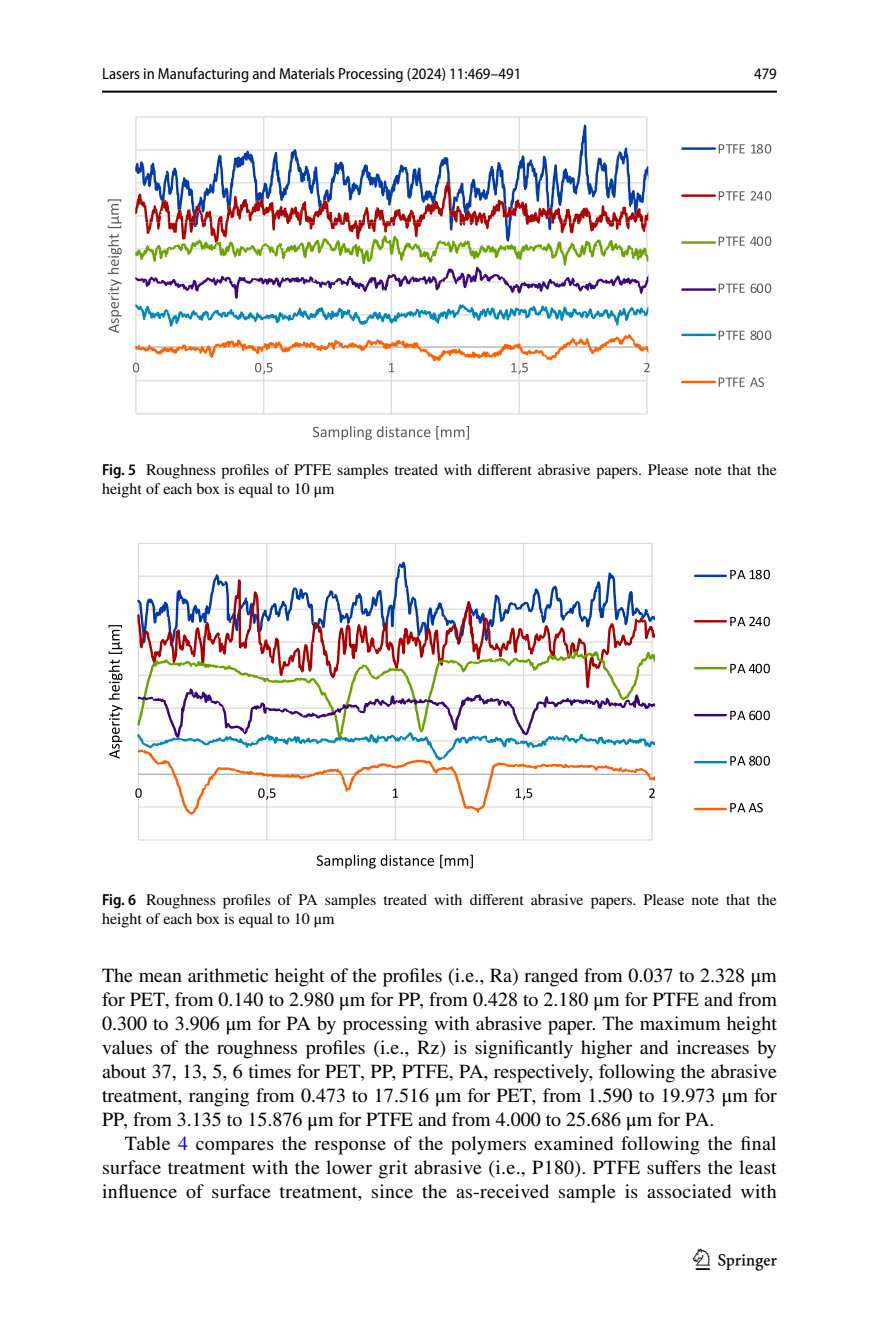
<style>
.page{position:relative;width:879px;height:1333px;background:#fff}
.page>*{position:absolute;margin:0;border:0;box-sizing:border-box;transform-origin:0 0}
.t1{font:30px "Springnew Regular 3";color:#000}
.t2{font:20px/24px "STIX";color:#000;text-align:justify}
.t3{font:16px/19px "STIX";color:#000}
.t4{font:semi-condensed 16px "Myriad Pro";color:#000}
.s1{font-family:"Myriad Pro";font-weight:600;font-stretch:semi-condensed}
.s2{color:#00f}
</style>
<div class="page">
<hr style="left:102px;top:91px;width:675px;height:2px;background:#000">
<svg style="left:136px;top:387px;width:512px;height:28px"></svg>
<svg style="left:135px;top:117px;width:512px;height:297px"></svg>
<svg style="left:313px;top:426px;width:156px;height:14px"></svg>
<svg style="left:108px;top:124px;width:663px;height:263px"></svg>
<hr style="left:138px;top:839px;width:514px;height:1px;background:#d9d9d9">
<hr style="left:138px;top:543px;width:1px;height:297px;background:#d9d9d9">
<hr style="left:266px;top:543px;width:1px;height:297px;background:#d9d9d9">
<hr style="left:395px;top:543px;width:1px;height:297px;background:#d9d9d9">
<hr style="left:523px;top:543px;width:1px;height:297px;background:#d9d9d9">
<hr style="left:651px;top:543px;width:1px;height:297px;background:#d9d9d9">
<svg style="left:139px;top:542px;width:514px;height:37px"></svg>
<svg style="left:137px;top:579px;width:517px;height:54px"></svg>
<svg style="left:139px;top:633px;width:515px;height:55px"></svg>
<svg style="left:137px;top:688px;width:517px;height:52px"></svg>
<svg style="left:137px;top:740px;width:517px;height:98px"></svg>
<svg style="left:135px;top:788px;width:7px;height:9px"></svg>
<svg style="left:258px;top:788px;width:17px;height:11px"></svg>
<svg style="left:393px;top:788px;width:5px;height:9px"></svg>
<svg style="left:516px;top:788px;width:16px;height:11px"></svg>
<svg style="left:649px;top:788px;width:6px;height:9px"></svg>
<svg style="left:109px;top:625px;width:13px;height:133px"></svg>
<svg style="left:317px;top:854px;width:117px;height:14px"></svg>
<svg style="left:440px;top:854px;width:33px;height:14px"></svg>
<hr style="left:695px;top:574px;width:31px;height:3px;background:#003aa6">
<svg style="left:730px;top:570px;width:40px;height:9px"></svg>
<hr style="left:695px;top:620px;width:31px;height:2px;background:#ac0000">
<svg style="left:730px;top:616px;width:40px;height:10px"></svg>
<hr style="left:695px;top:667px;width:31px;height:2px;background:#69a300">
<svg style="left:730px;top:663px;width:40px;height:10px"></svg>
<hr style="left:695px;top:714px;width:31px;height:2px;background:#390676">
<svg style="left:730px;top:710px;width:40px;height:10px"></svg>
<hr style="left:695px;top:761px;width:31px;height:2px;background:#0088b6">
<svg style="left:730px;top:756px;width:40px;height:9px"></svg>
<hr style="left:695px;top:807px;width:31px;height:3px;background:#ff6000">
<svg style="left:730px;top:803px;width:33px;height:9px"></svg>
<p class="t4" style="left:102px;top:65px;width:421px">Lasers in Manufacturing and Materials Processing (2024) 11:469–491</p>
<p class="t4" style="left:754px;top:65px;width:24px">479</p>
<p class="t3" style="left:102px;top:461px;width:676px"><span class="s1">Fig. 5</span> Roughness profiles of PTFE samples treated with different abrasive papers. Please note that the height of each box is equal to 10 μm</p>
<p class="t3" style="left:102px;top:890px;width:676px"><span class="s1">Fig. 6</span> Roughness profiles of PA samples treated with different abrasive papers. Please note that the height of each box is equal to 10 μm</p>
<p class="t2" style="left:102px;top:964px;width:676px">The mean arithmetic height of the profiles (i.e., Ra) ranged from 0.037 to 2.328 μm for PET, from 0.140 to 2.980 μm for PP, from 0.428 to 2.180 μm for PTFE and from 0.300 to 3.906 μm for PA by processing with abrasive paper. The maximum height values of the roughness profiles (i.e., Rz) is significantly higher and increases by about 37, 13, 5, 6 times for PET, PP, PTFE, PA, respectively, following the abrasive treatment, ranging from 0.473 to 17.516 μm for PET, from 1.590 to 19.973 μm for PP, from 3.135 to 15.876 μm for PTFE and from 4.000 to 25.686 μm for PA.</p>
<p class="t2" style="left:102px;top:1132px;width:676px;text-indent:23px">Table <span class="s2">4</span> compares the response of the polymers examined following the final surface treatment with the lower grit abrasive (i.e., P180). PTFE suffers the least influence of surface treatment, since the as-received sample is associated with</p>
<h1 class="t1" style="left:696px;top:1248px;width:83px">1 3</h1>
</div>
